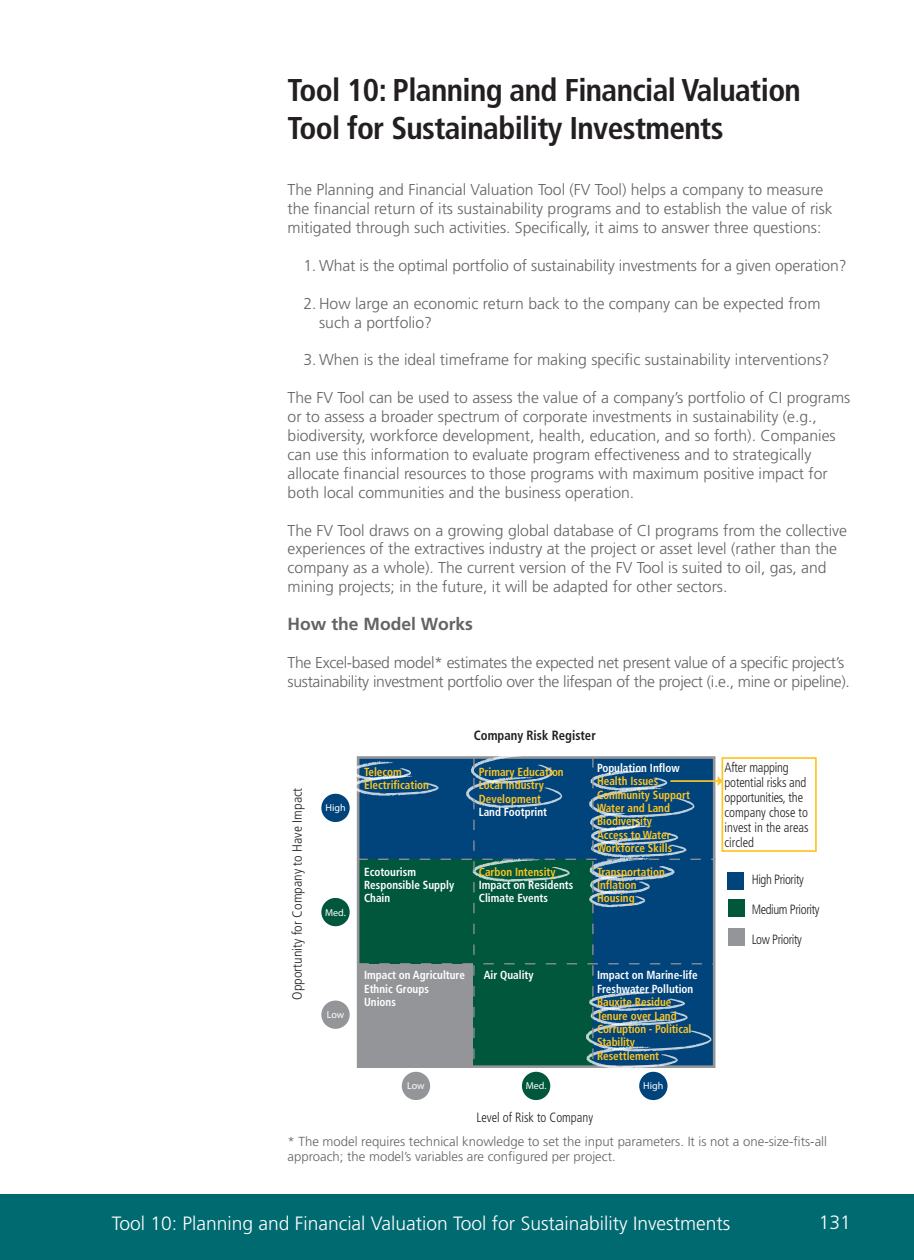
<style>
.page{position:relative;width:914px;height:1260px;background:#fff}
.page>*{position:absolute;margin:0;border:0;box-sizing:border-box;transform-origin:0 0}
.t1{font:700 condensed 31.5px/37.8px "Frutiger LT";letter-spacing:-.02em;color:#231f20}
.t2{font:300 19.25px "Frutiger LT";color:#fff}
.t3{font:700 17.5px "Frutiger LT";color:#636366}
.t4{font:300 15.75px/18.9px "Frutiger LT";color:#636366}
.t5{font:300 15.75px/18.9px "Frutiger LT";letter-spacing:-.02em;color:#636366}
.t6{font:300 condensed 13.47px/15px "Frutiger LT";color:#231f20;scale:.95 1}
.t7{font:300 condensed 13.47px "Frutiger LT";letter-spacing:-.03em;color:#231f20;scale:.95 1}
.t8{font:300 condensed 13.47px "Frutiger LT";color:#231f20;scale:1.05 1}
.t9{font:700 condensed 13.47px "Frutiger LT";color:#231f20;scale:.95 1}
.t10{font:300 13.12px/15.8px "Frutiger LT";color:#636366}
.t11{font:700 condensed 11.72px/13.5px "Frutiger LT";color:#fec422;scale:.95 1}
.t12{font:700 condensed 11.72px/13.5px "Frutiger LT";color:#fff;scale:.95 1}
.t13{font:9.97px "Myriad Pro";color:#fff}
</style>
<div class="page">
<div style="left:0;top:1194px;width:914px;height:66px;background:#006a71"></div>
<div style="left:721px;top:757px;width:95px;height:95px;border:2px solid #fec422"></div>
<div style="left:727px;top:872px;width:17px;height:18px;background:#00447b"></div>
<div style="left:728px;top:899px;width:17px;height:18px;background:#00573c"></div>
<div style="left:728px;top:928px;width:17px;height:18px;background:#939598"></div>
<div style="left:321px;top:794px;width:28px;height:28px;background:#00447b;border-radius:50%"></div>
<div style="left:321px;top:898px;width:28px;height:28px;background:#00573c;border-radius:50%"></div>
<div style="left:321px;top:1001px;width:28px;height:28px;background:#939598;border-radius:50%"></div>
<div style="left:639px;top:1072px;width:28px;height:28px;background:#00447b;border-radius:50%"></div>
<div style="left:522px;top:1072px;width:28px;height:28px;background:#00573c;border-radius:50%"></div>
<div style="left:402px;top:1072px;width:28px;height:28px;background:#939598;border-radius:50%"></div>
<svg style="left:356px;top:756px;width:366px;height:312px;background:#246073"></svg>
<h1 class="t1" style="left:287px;top:71px;width:515px">Tool 10: Planning and Financial Valuation<br>Tool for Sustainability Investments</h1>
<p class="t4" style="left:287px;top:181px;width:546px">The Planning and Financial Valuation Tool (FV Tool) helps a company to measure the financial return of its sustainability programs and to establish the value of risk mitigated through such activities. Specifically, it aims to answer three questions:</p>
<p class="t4" style="left:303px;top:256px;width:544px">1. What is the optimal portfolio of sustainability investments for a given operation?</p>
<p class="t4" style="left:319px;top:294px;width:503px;text-indent:-16px">2. How large an economic return back to the company can be expected from such a portfolio?</p>
<p class="t4" style="left:303px;top:351px;width:527px">3. When is the ideal timeframe for making specific sustainability interventions?</p>
<p class="t4" style="left:287px;top:389px;width:564px">The FV Tool can be used to assess the value of a company’s portfolio of CI programs or to assess a broader spectrum of corporate investments in sustainability (e.g., biodiversity, workforce development, health, education, and so forth). Companies can use this information to evaluate program effectiveness and to strategically allocate financial resources to those programs with maximum positive impact for both local communities and the business operation.</p>
<p class="t4" style="left:287px;top:521px;width:561px">The FV Tool draws on a growing global database of CI programs from the collective experiences of the extractives industry at the project or asset level (rather than the company as a whole). The current version of the FV Tool is suited to oil, gas, and mining projects; in the future, it will be adapted for other sectors.</p>
<p class="t3" style="left:287px;top:614px;width:187px">How the Model Works</p>
<p class="t5" style="left:287px;top:653px;width:563px">The Excel-based model* estimates the expected net present value of a specific project’s sustainability investment portfolio over the lifespan of the project (i.e., mine or pipeline).</p>
<p class="t8" style="left:289px;top:1000px;width:203px;rotate:-90deg">Opportunity for Company to Have Impact</p>
<p class="t13" style="left:325px;top:802px;width:22px">High</p>
<p class="t13" style="left:325px;top:906px;width:22px">Med.</p>
<p class="t9" style="left:474px;top:727px;width:130px">Company Risk Register</p>
<p class="t11" style="left:364px;top:765px;width:70px">Telecom<br>Electrification</p>
<p class="t12" style="left:597px;top:761px;width:88px">Population Inflow</p>
<p class="t11" style="left:479px;top:765px;width:91px">Primary Education<br>Local Industry<br>Development</p>
<p class="t12" style="left:479px;top:805px;width:73px">Land Footprint</p>
<p class="t11" style="left:597px;top:774px;width:99px">Health Issues<br>Community Support<br>Water and Land<br>Biodiversity<br>Access to Water<br>Workforce Skills</p>
<p class="t11" style="left:479px;top:865px;width:82px">Carbon Intensity</p>
<p class="t12" style="left:479px;top:878px;width:101px">Impact on Residents<br>Climate Events</p>
<p class="t12" style="left:364px;top:865px;width:96px">Ecotourism<br>Responsible Supply<br>Chain</p>
<p class="t11" style="left:597px;top:865px;width:73px">Transportation<br>Inflation<br>Housing</p>
<p class="t13" style="left:327px;top:1009px;width:19px">Low</p>
<p class="t12" style="left:364px;top:969px;width:108px">Impact on Agriculture<br>Ethnic Groups<br>Unions</p>
<p class="t12" style="left:484px;top:969px;width:54px">Air Quality</p>
<p class="t12" style="left:597px;top:969px;width:108px">Impact on Marine-life<br>Freshwater Pollution</p>
<p class="t11" style="left:597px;top:995px;width:101px">Bauxite Residue<br>Tenure over Land<br>Corruption - Political<br>Stability<br>Resettlement</p>
<p class="t13" style="left:407px;top:1080px;width:19px">Low</p>
<p class="t13" style="left:525px;top:1080px;width:22px">Med.</p>
<p class="t13" style="left:643px;top:1080px;width:22px">High</p>
<p class="t6" style="left:476px;top:1110px;width:124px">Level of Risk to Company</p>
<p class="t6" style="left:724px;top:760px;width:90px">After mapping potential risks and opportunities, the company chose to invest in the areas circled</p>
<p class="t7" style="left:751px;top:871px;width:56px">High Priority</p>
<p class="t7" style="left:751px;top:901px;width:73px">Medium Priority</p>
<p class="t7" style="left:751px;top:931px;width:54px">Low Priority</p>
<p class="t10" style="left:287px;top:1133px;width:541px">* The model requires technical knowledge to set the input parameters. It is not a one-size-fits-all approach; the model’s variables are configured per project.</p>
<p class="t2" style="left:112px;top:1212px;width:620px">Tool 10: Planning and Financial Valuation Tool for Sustainability Investments</p>
<p class="t2" style="left:818px;top:1212px;width:34px">131</p>
</div>
